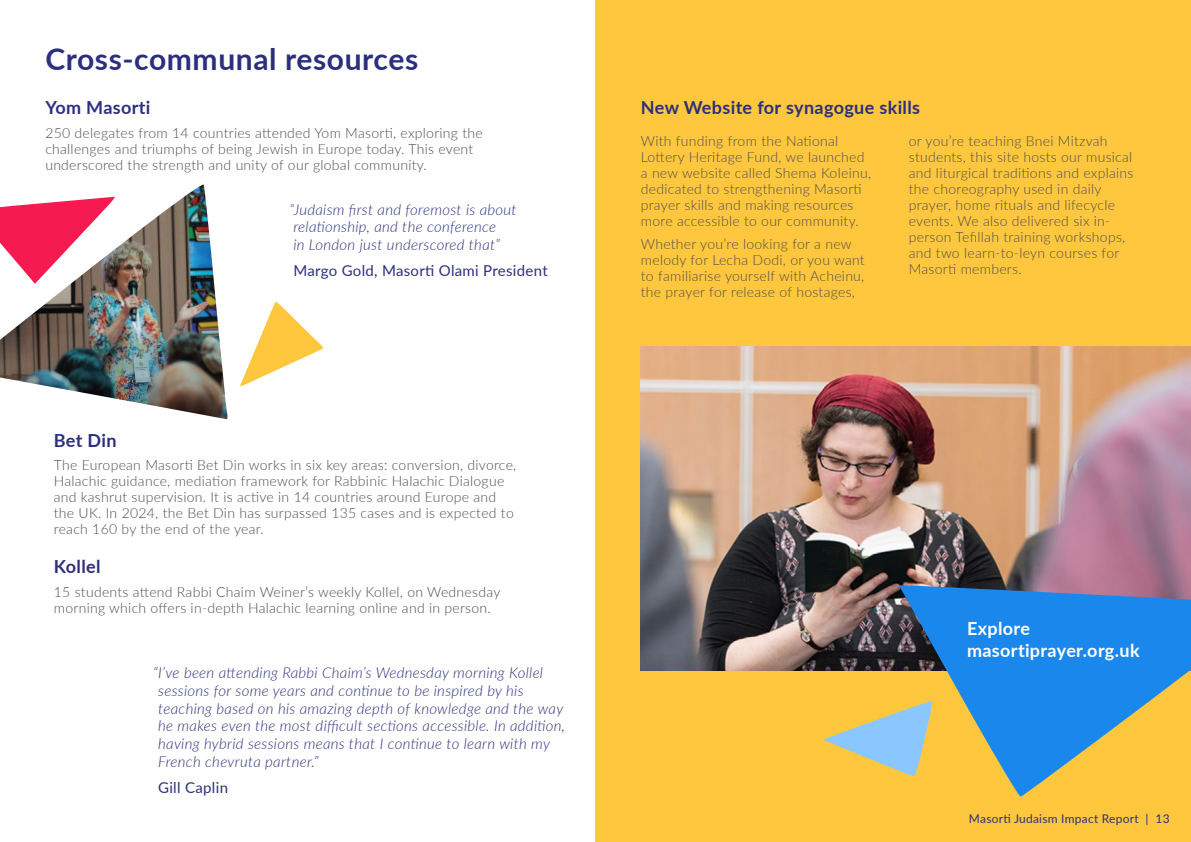
<style>
.page{position:relative;width:1191px;height:842px;background:#fff}
.page>*{position:absolute;margin:0;border:0;box-sizing:border-box;transform-origin:0 0}
.t1{font:700 30px "Lato";letter-spacing:.02em;color:#2c2f7e}
.t2{font:700 18px "Lato";letter-spacing:.02em;color:#2c2f7e}
.t3{font:700 18px/22px "Lato";letter-spacing:.02em;color:#fff}
.t4{font:italic 300 15px/17.6px "Lato";letter-spacing:.02em;color:#2c2f7e}
.t5{font:15px "Lato";letter-spacing:.02em;color:#2c2f7e}
.t6{font:300 14px/16px "Lato";letter-spacing:.02em;color:#4d4d4d}
.t7{font:12px "Lato";letter-spacing:.02em;color:#2c2f7e}
</style>
<div class="page">
<div style="left:595px;top:0;width:596px;height:842px;background:#ffc73d"></div>
<img style="left:641px;top:346px;width:550px;height:325px">
<img style="left:0;top:185px;width:228px;height:235px">
<svg style="left:0;top:197px;width:116px;height:87px"></svg>
<svg style="left:240px;top:302px;width:84px;height:84px"></svg>
<svg style="left:899px;top:585px;width:292px;height:212px;fill:#1a87ed"></svg>
<svg style="left:823px;top:701px;width:110px;height:76px"></svg>
<h1 class="t1" style="left:45px;top:37px;width:374px">Cross-communal resources</h1>
<p class="t2" style="left:45px;top:94px;width:107px">Yom Masorti</p>
<p class="t6" style="left:45px;top:124px;width:439px">250 delegates from 14 countries attended Yom Masorti, exploring the challenges and triumphs of being Jewish in Europe today. This event underscored the strength and unity of our global community.</p>
<p class="t4" style="left:289px;top:200px;width:229px">“Judaism first and foremost is about relationship, and the conference<br>in London just underscored that”</p>
<p class="t5" style="left:293px;top:260px;width:256px">Margo Gold, Masorti Olami President</p>
<p class="t2" style="left:54px;top:427px;width:64px">Bet Din</p>
<p class="t6" style="left:54px;top:457px;width:464px">The European Masorti Bet Din works in six key areas: conversion, divorce, Halachic guidance, mediation framework for Rabbinic Halachic Dialogue and kashrut supervision. It is active in 14 countries around Europe and the UK. In 2024, the Bet Din has surpassed 135 cases and is expected to reach 160 by the end of the year.</p>
<p class="t2" style="left:54px;top:554px;width:48px">Kollel</p>
<p class="t6" style="left:54px;top:583px;width:448px">15 students attend Rabbi Chaim Weiner’s weekly Kollel, on Wednesday morning which offers in-depth Halachic learning online and in person.</p>
<p class="t4" style="left:158px;top:664px;width:408px;text-indent:-5px">“I’ve been attending Rabbi Chaim’s Wednesday morning Kollel sessions for some years and continue to be inspired by his teaching based on his amazing depth of knowledge and the way he makes even the most difficult sections accessible. In addition, having hybrid sessions means that I continue to learn with my French chevruta partner.”</p>
<p class="t5" style="left:158px;top:777px;width:71px">Gill Caplin</p>
<p class="t2" style="left:641px;top:94px;width:281px">New Website for synagogue skills</p>
<p class="t6" style="left:641px;top:132px;width:232px">With funding from the National Lottery Heritage Fund, we launched a new website called Shema Koleinu, dedicated to strengthening Masorti prayer skills and making resources more accessible to our community.</p>
<p class="t6" style="left:641px;top:236px;width:225px">Whether you’re looking for a new melody for Lecha Dodi, or you want to familiarise yourself with Acheinu, the prayer for release of hostages,</p>
<p class="t6" style="left:909px;top:132px;width:226px">or you’re teaching Bnei Mitzvah students, this site hosts our musical and liturgical traditions and explains the choreography used in daily prayer, home rituals and lifecycle events. We also delivered six in&shy;person Tefillah training workshops, and two learn-to-leyn courses for Masorti members.</p>
<p class="t3" style="left:967px;top:617px;width:174px">Explore masortiprayer.org.uk</p>
<p class="t7" style="left:969px;top:810px;width:202px">Masorti Judaism Impact Report | 13</p>
</div>
